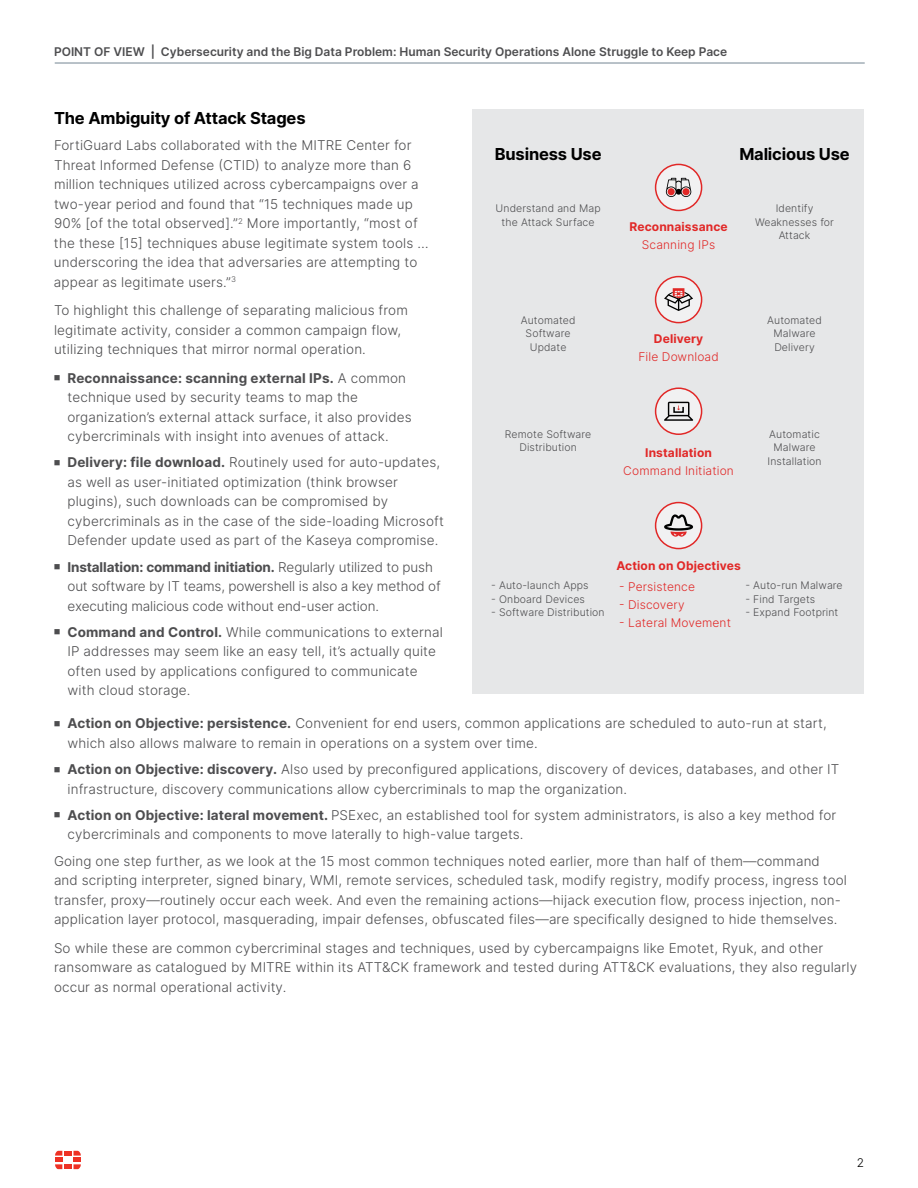
<style>
.page{position:relative;width:918px;height:1188px;background:#fff}
.page>*{position:absolute;margin:0;border:0;box-sizing:border-box;transform-origin:0 0}
.t1{font:700 16.5px "Inter";letter-spacing:-.01em;color:#000}
.t2{font:300 13.5px/19.5px "Inter";letter-spacing:.01em;color:#4d4d4f}
.t3{font:300 13.5px/19.5px "Inter";letter-spacing:-.01em;color:#4d4d4f}
.t4{font:600 12px "Inter";color:#4d4d4f}
.t5{font:300 12px "Inter";letter-spacing:.01em;color:#e12827}
.t6{font:700 12px "Inter";letter-spacing:.01em;color:#e12827}
.t7{font:300 12px "Inter";color:#000}
.t8{font:300 10.5px/13.5px "Inter";letter-spacing:.01em;color:#4d4d4f;text-align:center}
.s1{font-weight:700}
</style>
<div class="page">
<hr style="left:55px;top:63px;width:810px;height:1px;background:#738592">
<div style="left:64px;top:1151px;width:8px;height:5px;background:#ee3124"></div>
<div style="left:64px;top:1164px;width:8px;height:5px;background:#ee3124"></div>
<svg style="left:55px;top:1151px;width:7px;height:18px"></svg>
<svg style="left:74px;top:1151px;width:7px;height:18px"></svg>
<div style="left:472px;top:109px;width:392px;height:584px;background:#e6e7e8"></div>
<div style="left:656px;top:164px;width:46px;height:46px;background:#f1f1f2;border-radius:50%"></div>
<div style="left:655px;top:164px;width:47px;height:47px;border:2px solid #e12827;border-radius:50%"></div>
<svg style="left:666px;top:178px;width:25px;height:19px"></svg>
<div style="left:656px;top:277px;width:46px;height:46px;background:#f1f1f2;border-radius:50%"></div>
<div style="left:655px;top:276px;width:47px;height:47px;border:2px solid #e12827;border-radius:50%"></div>
<svg style="left:664px;top:288px;width:29px;height:23px"></svg>
<div style="left:656px;top:388px;width:46px;height:46px;background:#f1f1f2;border-radius:50%"></div>
<div style="left:655px;top:387px;width:47px;height:48px;border:2px solid #e12827;border-radius:50%"></div>
<svg style="left:664px;top:402px;width:29px;height:19px"></svg>
<div style="left:656px;top:503px;width:46px;height:46px;background:#f1f1f2;border-radius:50%"></div>
<div style="left:655px;top:502px;width:47px;height:47px;border:2px solid #e12827;border-radius:50%"></div>
<svg style="left:664px;top:514px;width:29px;height:23px"></svg>
<p class="t4" style="left:54px;top:43px;width:675px">POINT OF VIEW | Cybersecurity and the Big Data Problem: Human Security Operations Alone Struggle to Keep Pace</p>
<p class="t1" style="left:54px;top:106px;width:253px">The Ambiguity of Attack Stages</p>
<p class="t2" style="left:54px;top:135px;width:376px">FortiGuard Labs collaborated with the MITRE Center for Threat Informed Defense (CTID) to analyze more than 6 million techniques utilized across cybercampaigns over a two-year period and found that “15 techniques made up 90% [of the total observed].”<sup>2</sup> More importantly, “most of the these [15] techniques abuse legitimate system tools … underscoring the idea that adversaries are attempting to appear as legitimate users.”<sup>3</sup></p>
<p class="t2" style="left:54px;top:300px;width:355px">To highlight this challenge of separating malicious from legitimate activity, consider a common campaign flow, utilizing techniques that mirror normal operation.</p>
<p class="t2" style="left:68px;top:368px;width:346px;text-indent:-14px">■ <span class="s1">Reconnaissance: scanning external IPs.</span> A common technique used by security teams to map the organization’s external attack surface, it also provides cybercriminals with insight into avenues of attack.</p>
<p class="t2" style="left:68px;top:452px;width:378px;text-indent:-14px">■ <span class="s1">Delivery: file download.</span> Routinely used for auto-updates, as well as user-initiated optimization (think browser plugins), such downloads can be compromised by cybercriminals as in the case of the side-loading Microsoft Defender update used as part of the Kaseya compromise.</p>
<p class="t3" style="left:68px;top:557px;width:375px;text-indent:-14px">■ <span class="s1">Installation: command initiation.</span> Regularly utilized to push out software by IT teams, powershell is also a key method of executing malicious code without end-user action.</p>
<p class="t2" style="left:68px;top:622px;width:377px;text-indent:-14px">■ <span class="s1">Command and Control.</span> While communications to external IP addresses may seem like an easy tell, it’s actually quite often used by applications configured to communicate with cloud storage.</p>
<p class="t1" style="left:495px;top:142px;width:108px">Business Use</p>
<p class="t1" style="left:739px;top:142px;width:112px">Malicious Use</p>
<p class="t8" style="left:496px;top:201px;width:107px">Understand and Map the Attack Surface</p>
<p class="t6" style="left:630px;top:218px;width:100px">Reconnaissance</p>
<p class="t5" style="left:642px;top:237px;width:75px">Scanning IPs</p>
<p class="t8" style="left:755px;top:201px;width:80px">Identify<br>Weaknesses for<br>Attack</p>
<p class="t8" style="left:521px;top:313px;width:56px">Automated<br>Software<br>Update</p>
<p class="t6" style="left:654px;top:330px;width:51px">Delivery</p>
<p class="t5" style="left:638px;top:348px;width:82px">File Download</p>
<p class="t8" style="left:767px;top:313px;width:56px">Automated<br>Malware<br>Delivery</p>
<p class="t8" style="left:505px;top:427px;width:88px">Remote Software<br>Distribution</p>
<p class="t6" style="left:645px;top:444px;width:68px">Installation</p>
<p class="t5" style="left:623px;top:463px;width:112px">Command Initiation</p>
<p class="t8" style="left:768px;top:427px;width:56px">Automatic<br>Malware<br>Installation</p>
<p class="t8" style="left:491px;top:578px;width:99px">- Auto-launch Apps</p>
<p class="t8" style="left:491px;top:592px;width:95px">- Onboard Devices</p>
<p class="t8" style="left:491px;top:605px;width:115px">- Software Distribution</p>
<p class="t6" style="left:616px;top:557px;width:126px">Action on Objectives</p>
<p class="t5" style="left:619px;top:578px;width:77px">- Persistence</p>
<p class="t5" style="left:619px;top:596px;width:67px">- Discovery</p>
<p class="t5" style="left:619px;top:614px;width:113px">- Lateral Movement</p>
<p class="t8" style="left:745px;top:578px;width:99px">- Auto-run Malware</p>
<p class="t8" style="left:745px;top:592px;width:71px">- Find Targets</p>
<p class="t8" style="left:745px;top:605px;width:95px">- Expand Footprint</p>
<p class="t2" style="left:68px;top:714px;width:761px;text-indent:-14px">■ <span class="s1">Action on Objective: persistence.</span> Convenient for end users, common applications are scheduled to auto-run at start, which also allows malware to remain in operations on a system over time.</p>
<p class="t2" style="left:68px;top:759px;width:773px;text-indent:-14px">■ <span class="s1">Action on Objective: discovery.</span> Also used by preconfigured applications, discovery of devices, databases, and other IT infrastructure, discovery communications allow cybercriminals to map the organization.</p>
<p class="t2" style="left:68px;top:805px;width:770px;text-indent:-14px">■ <span class="s1">Action on Objective: lateral movement.</span> PSExec, an established tool for system administrators, is also a key method for cybercriminals and components to move laterally to high-value targets.</p>
<p class="t2" style="left:54px;top:851px;width:795px">Going one step further, as we look at the 15 most common techniques noted earlier, more than half of them—command and scripting interpreter, signed binary, WMI, remote services, scheduled task, modify registry, modify process, ingress tool transfer, proxy—routinely occur each week. And even the remaining actions—hijack execution flow, process injection, non&shy;application layer protocol, masquerading, impair defenses, obfuscated files—are specifically designed to hide themselves.</p>
<p class="t2" style="left:54px;top:938px;width:805px">So while these are common cybercriminal stages and techniques, used by cybercampaigns like Emotet, Ryuk, and other ransomware as catalogued by MITRE within its ATT&amp;CK framework and tested during ATT&amp;CK evaluations, they also regularly occur as normal operational activity.</p>
<p class="t7" style="left:857px;top:1154px;width:9px">2</p>
</div>
